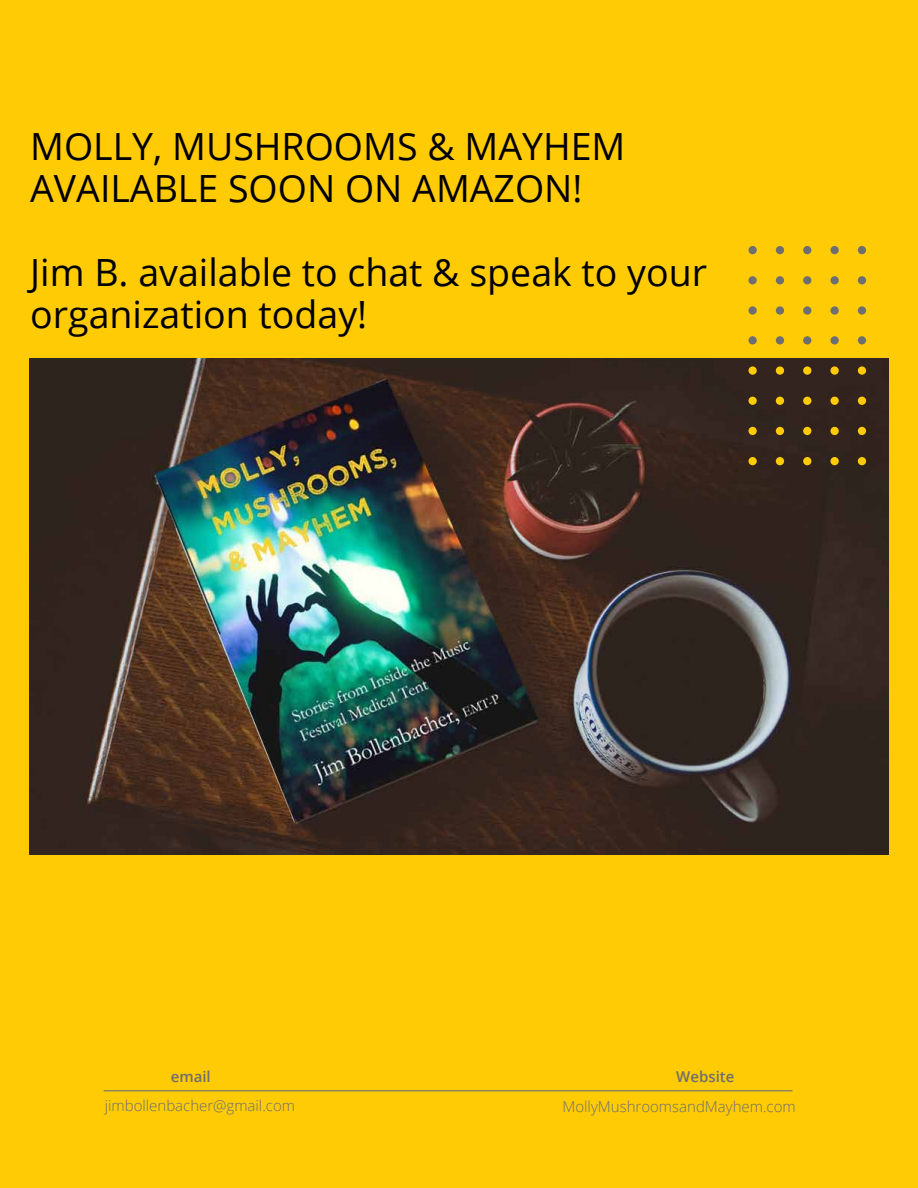
<style>
.page{position:relative;width:918px;height:1188px;background:#ffcb05}
.page>*{position:absolute;margin:0;border:0;box-sizing:border-box;transform-origin:0 0}
.t1{font:37.5px/42px "Open Sans";color:#000}
.t2{font:300 15px "Open Sans";color:#6d6e71}
.t3{font:600 15px "Open Sans";color:#6d6e71}
</style>
<div class="page">
<img style="left:29px;top:358px;width:860px;height:497px">
<div style="left:748px;top:457px;width:9px;height:8px;background:#ffcb05;border-radius:50%"></div>
<div style="left:748px;top:427px;width:9px;height:8px;background:#ffcb05;border-radius:50%"></div>
<div style="left:748px;top:397px;width:9px;height:8px;background:#ffcb05;border-radius:50%"></div>
<div style="left:748px;top:366px;width:9px;height:9px;background:#ffcb05;border-radius:50%"></div>
<div style="left:748px;top:336px;width:9px;height:9px;background:#6d6e71;border-radius:50%"></div>
<div style="left:776px;top:457px;width:8px;height:8px;background:#ffcb05;border-radius:50%"></div>
<div style="left:776px;top:427px;width:8px;height:8px;background:#ffcb05;border-radius:50%"></div>
<div style="left:776px;top:397px;width:8px;height:8px;background:#ffcb05;border-radius:50%"></div>
<div style="left:776px;top:366px;width:8px;height:9px;background:#ffcb05;border-radius:50%"></div>
<div style="left:776px;top:336px;width:8px;height:9px;background:#6d6e71;border-radius:50%"></div>
<div style="left:803px;top:457px;width:8px;height:8px;background:#ffcb05;border-radius:50%"></div>
<div style="left:803px;top:427px;width:8px;height:8px;background:#ffcb05;border-radius:50%"></div>
<div style="left:803px;top:397px;width:8px;height:8px;background:#ffcb05;border-radius:50%"></div>
<div style="left:803px;top:366px;width:8px;height:9px;background:#ffcb05;border-radius:50%"></div>
<div style="left:803px;top:336px;width:8px;height:9px;background:#6d6e71;border-radius:50%"></div>
<div style="left:830px;top:457px;width:9px;height:8px;background:#ffcb05;border-radius:50%"></div>
<div style="left:830px;top:427px;width:9px;height:8px;background:#ffcb05;border-radius:50%"></div>
<div style="left:830px;top:397px;width:9px;height:8px;background:#ffcb05;border-radius:50%"></div>
<div style="left:830px;top:366px;width:9px;height:9px;background:#ffcb05;border-radius:50%"></div>
<div style="left:830px;top:336px;width:9px;height:9px;background:#6d6e71;border-radius:50%"></div>
<div style="left:858px;top:457px;width:8px;height:8px;background:#ffcb05;border-radius:50%"></div>
<div style="left:858px;top:427px;width:8px;height:8px;background:#ffcb05;border-radius:50%"></div>
<div style="left:858px;top:397px;width:8px;height:8px;background:#ffcb05;border-radius:50%"></div>
<div style="left:858px;top:366px;width:8px;height:9px;background:#ffcb05;border-radius:50%"></div>
<div style="left:858px;top:336px;width:8px;height:9px;background:#6d6e71;border-radius:50%"></div>
<div style="left:748px;top:306px;width:9px;height:9px;background:#6d6e71;border-radius:50%"></div>
<div style="left:748px;top:276px;width:9px;height:8px;background:#6d6e71;border-radius:50%"></div>
<div style="left:748px;top:246px;width:9px;height:8px;background:#6d6e71;border-radius:50%"></div>
<div style="left:776px;top:306px;width:8px;height:9px;background:#6d6e71;border-radius:50%"></div>
<div style="left:776px;top:276px;width:8px;height:8px;background:#6d6e71;border-radius:50%"></div>
<div style="left:776px;top:246px;width:8px;height:8px;background:#6d6e71;border-radius:50%"></div>
<div style="left:803px;top:306px;width:8px;height:9px;background:#6d6e71;border-radius:50%"></div>
<div style="left:803px;top:276px;width:8px;height:8px;background:#6d6e71;border-radius:50%"></div>
<div style="left:803px;top:246px;width:8px;height:8px;background:#6d6e71;border-radius:50%"></div>
<div style="left:830px;top:306px;width:9px;height:9px;background:#6d6e71;border-radius:50%"></div>
<div style="left:830px;top:276px;width:9px;height:8px;background:#6d6e71;border-radius:50%"></div>
<div style="left:830px;top:246px;width:9px;height:8px;background:#6d6e71;border-radius:50%"></div>
<div style="left:858px;top:306px;width:8px;height:9px;background:#6d6e71;border-radius:50%"></div>
<div style="left:858px;top:276px;width:8px;height:8px;background:#6d6e71;border-radius:50%"></div>
<div style="left:858px;top:246px;width:8px;height:8px;background:#6d6e71;border-radius:50%"></div>
<hr style="left:104px;top:1090px;width:688px;height:1px;background:#6d6e71">
<p class="t1" style="left:30px;top:124px;width:597px">MOLLY, MUSHROOMS &amp; MAYHEM<br>AVAILABLE SOON ON AMAZON!</p>
<p class="t1" style="left:30px;top:250px;width:678px">Jim B. available to chat &amp; speak to your organization today!</p>
<p class="t3" style="left:171px;top:1067px;width:42px">email</p>
<p class="t2" style="left:105px;top:1096px;width:192px">jimbollenbacher@gmail.com</p>
<p class="t3" style="left:676px;top:1067px;width:60px">Website</p>
<p class="t2" style="left:563px;top:1097px;width:235px">MollyMushroomsandMayhem.com</p>
</div>
